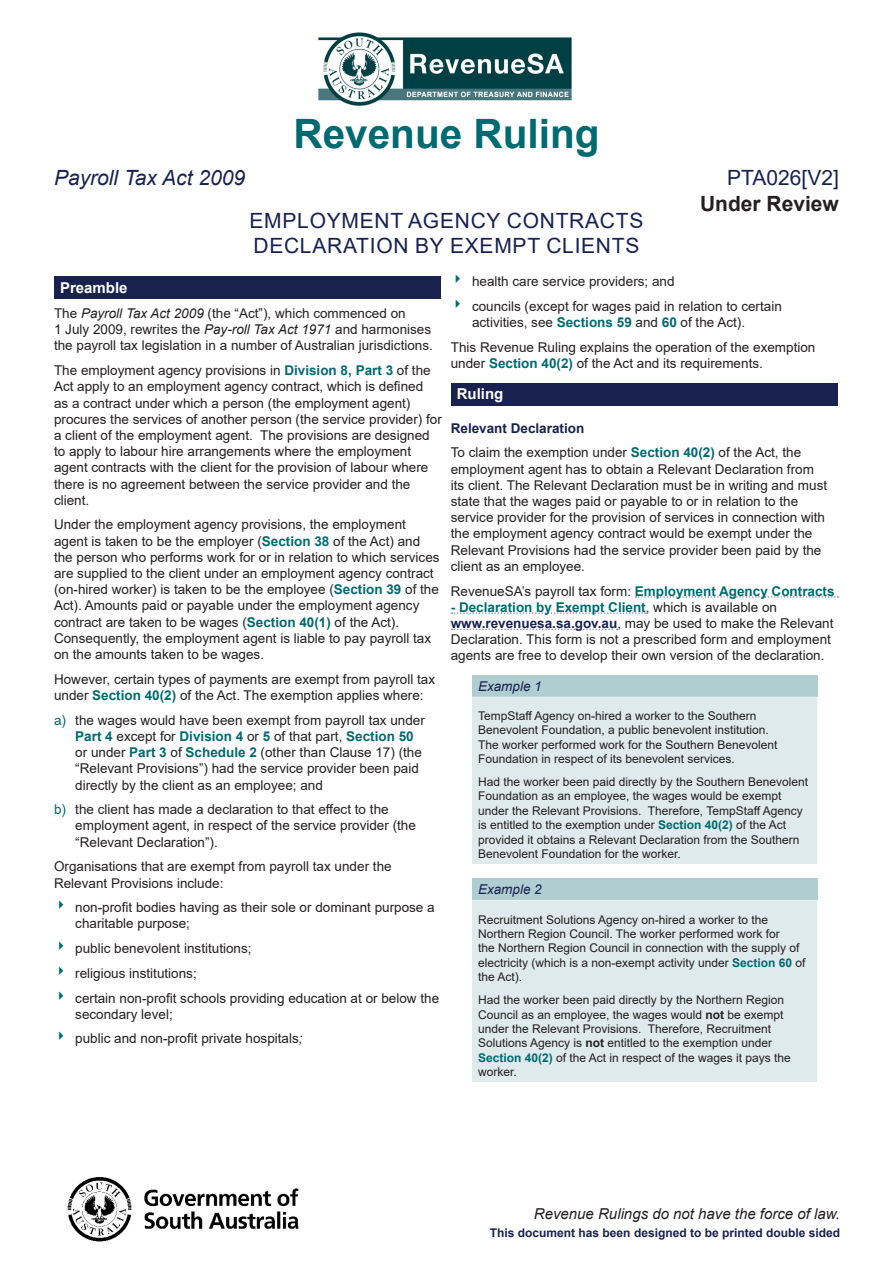
<style>
.page{position:relative;width:893px;height:1263px;background:#fff}
.page>*{position:absolute;margin:0;border:0;box-sizing:border-box;transform-origin:0 0}
.CONTENT_Header{font:700 40.5px "Arial";color:#006a71}
.Ruling_Name{font:21px "Arial";letter-spacing:.035em;color:#192150}
.Act{font:italic 21px "Arial";color:#192150}
.Ruling_Number{font:700 21px "Arial";color:#231f20}
.Ruling_Number-2{font:21px "Arial";color:#192150}
.t1{font:italic 15px "Arial";color:#231f20}
.CONTENT_Header-2{font:700 15px "Arial";color:#fff}
.CONTENT_Text{font:13.5px/16.2px "Arial";color:#231f20}
.CONTENT_Heading_Sub{font:700 13.5px "Arial";color:#192150}
.CONTENT_Heading_Sub-2{font:italic 13.5px "Arial";color:#192150}
.EXAMPLE_Text{font:12px/14.4px "Arial";color:#231f20}
.Double{font:700 12px "Arial";color:#192150}
.s1{font-style:italic}
.s2{font-weight:700;color:#006a71}
.s3{color:#006a71}
.s4{font-weight:700;color:#192150}
.s5{color:#192150}
.s6{font-weight:700}
</style>
<div class="page">
<div style="left:54px;top:276px;width:387px;height:23px;background:#192150"></div>
<svg style="left:636px;top:596px;width:203px;height:2px"></svg>
<svg style="left:451px;top:612px;width:195px;height:2px"></svg>
<svg style="left:451px;top:629px;width:167px;height:1px"></svg>
<div style="left:451px;top:383px;width:386px;height:22px;background:#192150"></div>
<div style="left:472px;top:675px;width:345px;height:22px;background:#b0ced2"></div>
<div style="left:472px;top:697px;width:345px;height:167px;background:#deeaec"></div>
<div style="left:472px;top:878px;width:345px;height:22px;background:#b0ced2"></div>
<div style="left:472px;top:900px;width:345px;height:182px;background:#deeaec"></div>
<img style="left:318px;top:33px;width:254px;height:72px">
<img style="left:67px;top:1177px;width:232px;height:65px">
<p class="CONTENT_Header" style="left:293px;top:105px;width:308px">Revenue Ruling</p>
<p class="Act" style="left:54px;top:164px;width:193px">Payroll Tax Act 2009</p>
<p class="Ruling_Number-2" style="left:727px;top:164px;width:113px">PTA026[V2]</p>
<p class="Ruling_Number" style="left:700px;top:188px;width:140px">Under Review</p>
<p class="Ruling_Name" style="left:250px;top:206px;width:395px">EMPLOYMENT AGENCY CONTRACTS</p>
<p class="Ruling_Name" style="left:253px;top:231px;width:387px">DECLARATION BY EXEMPT CLIENTS</p>
<p class="CONTENT_Header-2" style="left:60px;top:277px;width:69px">Preamble</p>
<p class="CONTENT_Text" style="left:54px;top:305px;width:380px">The <span class="s1">Payroll Tax Act 2009</span> (the “Act”), which commenced on<br>1 July 2009, rewrites the <span class="s1">Pay-roll Tax Act 1971</span> and harmonises the payroll tax legislation in a number of Australian jurisdictions.</p>
<p class="CONTENT_Text" style="left:54px;top:362px;width:389px">The employment agency provisions in <span class="s2">Division 8, Part 3</span> of the Act apply to an employment agency contract, which is defined<br>as a contract under which a person (the employment agent) procures the services of another person (the service provider) for a client of the employment agent. The provisions are designed to apply to labour hire arrangements where the employment agent contracts with the client for the provision of labour where there is no agreement between the service provider and the client.</p>
<p class="CONTENT_Text" style="left:54px;top:516px;width:387px">Under the employment agency provisions, the employment agent is taken to be the employer (<span class="s2">Section 38</span> of the Act) and the person who performs work for or in relation to which services are supplied to the client under an employment agency contract (on-hired worker) is taken to be the employee (<span class="s2">Section 39</span> of the Act). Amounts paid or payable under the employment agency contract are taken to be wages (<span class="s2">Section 40(1)</span> of the Act).<br>Consequently, the employment agent is liable to pay payroll tax on the amounts taken to be wages.</p>
<p class="CONTENT_Text" style="left:54px;top:671px;width:383px">However, certain types of payments are exempt from payroll tax under <span class="s2">Section 40(2)</span> of the Act. The exemption applies where:</p>
<p class="CONTENT_Text" style="left:75px;top:712px;width:351px;text-indent:-21px"><span class="s3">a)</span> the wages would have been exempt from payroll tax under <span class="s2">Part 4</span> except for <span class="s2">Division 4</span> or <span class="s2">5</span> of that part, <span class="s2">Section 50 </span>or under <span class="s2">Part 3</span> of <span class="s2">Schedule 2</span> (other than Clause 17) (the “Relevant Provisions”) had the service provider been paid directly by the client as an employee; and</p>
<p class="CONTENT_Text" style="left:75px;top:801px;width:342px;text-indent:-21px"><span class="s3">b)</span> the client has made a declaration to that effect to the employment agent, in respect of the service provider (the “Relevant Declaration”).</p>
<p class="CONTENT_Text" style="left:54px;top:858px;width:339px">Organisations that are exempt from payroll tax under the<br>Relevant Provisions include:</p>
<p class="CONTENT_Text" style="left:75px;top:899px;width:361px">non-profit bodies having as their sole or dominant purpose a charitable purpose;</p>
<p class="CONTENT_Text" style="left:75px;top:940px;width:178px">public benevolent institutions;</p>
<p class="CONTENT_Text" style="left:75px;top:965px;width:123px">religious institutions;</p>
<p class="CONTENT_Text" style="left:75px;top:990px;width:365px">certain non-profit schools providing education at or below the secondary level;</p>
<p class="CONTENT_Text" style="left:75px;top:1030px;width:229px">public and non-profit private hospitals<span class="s1">;</span></p>
<p class="CONTENT_Text" style="left:472px;top:273px;width:204px">health care service providers; and</p>
<p class="CONTENT_Text" style="left:472px;top:298px;width:311px">councils (except for wages paid in relation to certain activities, see <span class="s2">Sections 59</span> and <span class="s2">60</span> of the Act).</p>
<p class="CONTENT_Text" style="left:451px;top:339px;width:366px">This Revenue Ruling explains the operation of the exemption under <span class="s2">Section 40(2)</span> of the Act and its requirements.</p>
<p class="CONTENT_Header-2" style="left:457px;top:384px;width:48px">Ruling</p>
<p class="CONTENT_Heading_Sub" style="left:451px;top:418px;width:135px">Relevant Declaration</p>
<p class="CONTENT_Text" style="left:451px;top:444px;width:378px">To claim the exemption under <span class="s2">Section 40(2)</span> of the Act, the employment agent has to obtain a Relevant Declaration from its client. The Relevant Declaration must be in writing and must state that the wages paid or payable to or in relation to the service provider for the provision of services in connection with the employment agency contract would be exempt under the Relevant Provisions had the service provider been paid by the client as an employee.</p>
<p class="CONTENT_Text" style="left:451px;top:583px;width:385px">RevenueSA’s payroll tax form: <span class="s2">Employment Agency Contracts</span></p>
<p class="CONTENT_Text" style="left:451px;top:599px;width:384px"><span class="s2">- Declaration by Exempt Client</span>, which is available on <span class="s4">www.revenuesa.sa.gov.au</span><span class="s5">,</span> may be used to make the Relevant Declaration. This form is not a prescribed form and employment agents are free to develop their own version of the declaration.</p>
<p class="CONTENT_Heading_Sub-2" style="left:478px;top:677px;width:65px">Example 1</p>
<p class="EXAMPLE_Text" style="left:478px;top:708px;width:301px">TempStaff Agency on-hired a worker to the Southern Benevolent Foundation, a public benevolent institution.<br>The worker performed work for the Southern Benevolent Foundation in respect of its benevolent services.</p>
<p class="EXAMPLE_Text" style="left:478px;top:774px;width:332px">Had the worker been paid directly by the Southern Benevolent Foundation as an employee, the wages would be exempt under the Relevant Provisions. Therefore, TempStaff Agency is entitled to the exemption under <span class="s2">Section 40(2)</span> of the Act provided it obtains a Relevant Declaration from the Southern Benevolent Foundation for the worker.</p>
<p class="CONTENT_Heading_Sub-2" style="left:478px;top:881px;width:65px">Example 2</p>
<p class="EXAMPLE_Text" style="left:478px;top:912px;width:329px">Recruitment Solutions Agency on-hired a worker to the Northern Region Council. The worker performed work for<br>the Northern Region Council in connection with the supply of electricity (which is a non-exempt activity under <span class="s2">Section 60</span> of the Act).</p>
<p class="EXAMPLE_Text" style="left:478px;top:993px;width:314px">Had the worker been paid directly by the Northern Region Council as an employee, the wages would <span class="s6">not</span> be exempt under the Relevant Provisions. Therefore, Recruitment Solutions Agency is <span class="s6">not</span> entitled to the exemption under <span class="s2">Section 40(2)</span> of the Act in respect of the wages it pays the worker.</p>
<p class="t1" style="left:534px;top:1204px;width:308px">Revenue Rulings do not have the force of law.</p>
<p class="Double" style="left:490px;top:1224px;width:352px">This document has been designed to be printed double sided</p>
</div>
